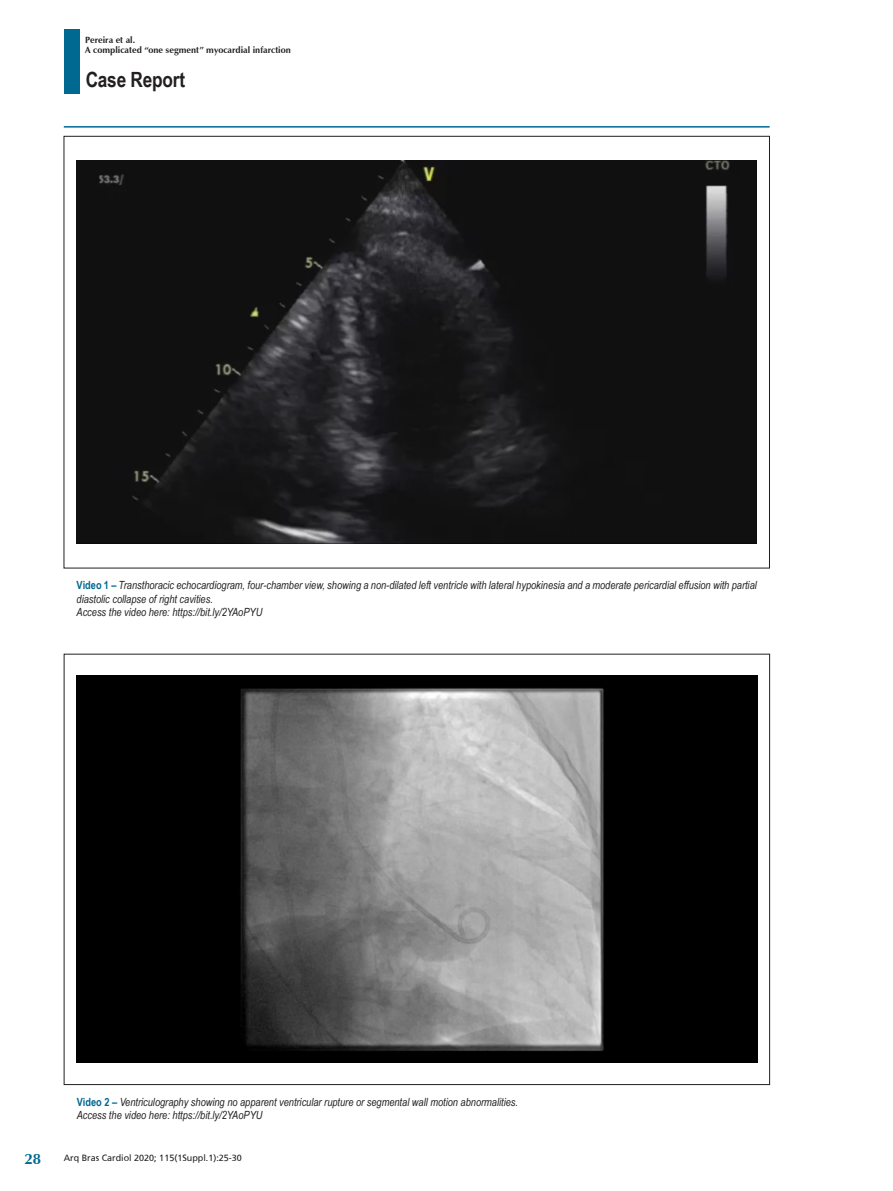
<style>
.page{position:relative;width:893px;height:1191px;background:#fff}
.page>*{position:absolute;margin:0;border:0;box-sizing:border-box;transform-origin:0 0}
.t1{font:700 21px "Arial Narrow";letter-spacing:-.01em;color:#231f20}
.t2{font:700 15px "Zapf Humanist 601 BT";color:#006991}
.t3{font:italic 11.25px/13.5px "Arial Narrow";color:#231f20}
.t4{font:700 9px/10.8px "Zapf Humanist 601 BT";color:#231f20}
.t5{font:9px "Frutiger";color:#231f20}
.s1{font-weight:700;font-style:normal;color:#006991}
</style>
<div class="page">
<hr style="left:64px;top:126px;width:706px;height:2px;background:#006991">
<div style="left:64px;top:29px;width:16px;height:65px;background:#006991"></div>
<img style="left:77px;top:161px;width:680px;height:382px">
<img style="left:77px;top:676px;width:680px;height:387px">
<p class="t4" style="left:85px;top:34px;width:207px">Pereira et al.<br>A complicated “one segment” myocardial infarction</p>
<h1 class="t1" style="left:86px;top:64px;width:101px">Case Report</h1>
<p class="t3" style="left:77px;top:578px;width:682px"><span class="s1">Video 1 –</span> Transthoracic echocardiogram, four-chamber view, showing a non-dilated left ventricle with lateral hypokinesia and a moderate pericardial effusion with partial diastolic collapse of right cavities.<br>Access the video here: https://bit.ly/2YAoPYU</p>
<h2 class="t2" style="left:25px;top:1149px;width:18px">28</h2>
<p class="t3" style="left:77px;top:1095px;width:443px"><span class="s1">Video 2 –</span> Ventriculography showing no apparent ventricular rupture or segmental wall motion abnormalities.<br>Access the video here: https://bit.ly/2YAoPYU</p>
<p class="t5" style="left:64px;top:1153px;width:180px">Arq Bras Cardiol 2020; 115(1Suppl.1):25-30</p>
</div>
